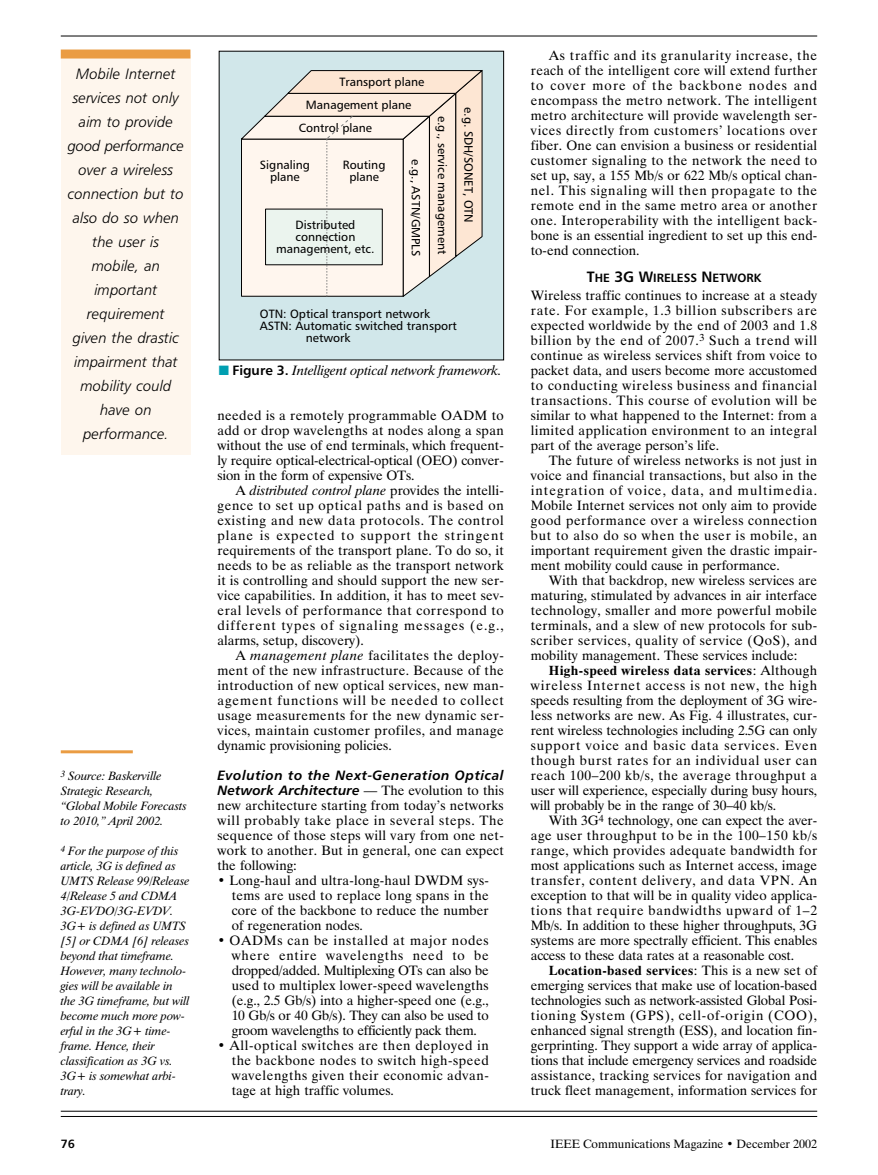
<style>
.page{position:relative;width:878px;height:1175px;background:#fff}
.page>*{position:absolute;margin:0;border:0;box-sizing:border-box;transform-origin:0 0}
.t1{font:15px/24px "Humanist 777 BT Light Italic B";color:#000;text-align:center}
.t2{font:13.5px/15px "Dutch 801 BT";color:#000;text-align:justify}
.t3{font:13.5px/15px "Humanist 777 BT Bold Italic B";letter-spacing:.035em;color:#000}
.t4{font:italic 13.5px "Dutch 801 BT";color:#000}
.t5{font:italic 12px/15px "Dutch 801 BT";color:#000}
.t6{font:12px/12px "Humanist 777 BT Roman B";color:#000;text-align:center}
.t7{font:12px "Dutch 801 BT";color:#000}
.t8{font:12px "Humanist 777 BT Bold B";color:#000}
.s1{color:#009fb1}
.s2{font-family:"Humanist 777 BT Bold B";font-style:normal}
.s3{font-style:italic}
.s4{font-family:"Dutch 801 BT"}
.s5{font-size:15px}
.s6{font-weight:700}
</style>
<div class="page">
<hr style="left:61px;top:36px;width:756px;height:1px;background:#000">
<hr style="left:61px;top:1116px;width:756px;height:1px;background:#000">
<hr style="left:61px;top:1110px;width:756px;height:1px;background:#000">
<div style="left:219px;top:51px;width:284px;height:309px;background:#d1e7ea"></div>
<svg style="left:241px;top:70px;width:242px;height:227px;background:#ece5dc"></svg>
<hr style="left:61px;top:750px;width:72px;height:3px;background:#ea9c43">
<div style="left:61px;top:62px;width:129px;height:392px;background:#fef6ed"></div>
<svg style="left:61px;top:58px;width:129px;height:4px"></svg>
<div style="left:61px;top:50px;width:129px;height:8px;background:#ea9c43"></div>
<p class="t1" style="left:68px;top:64px;width:117px">Mobile Internet services not only aim to provide good performance over a wireless connection but to also do so when the user is mobile, an important requirement<br>given the drastic impairment that mobility could have on performance.</p>
<p class="t5" style="left:61px;top:770px;width:128px"><sup>3</sup> Source: Baskerville<br>Strategic Research, “Global Mobile Forecasts to 2010,” April 2002.</p>
<p class="t5" style="left:61px;top:845px;width:130px"><sup>4</sup> For the purpose of this article, 3G is defined as<br>UMTS Release 99/Release<br>4/Release 5 and CDMA<br>3G-EVDO/3G-EVDV.<br>3G+ is defined as UMTS [5] or CDMA [6] releases beyond that timeframe.<br>However, many technolo&shy;gies will be available in the 3G timeframe, but will become much more pow&shy;erful in the 3G+ time&shy;frame. Hence, their classification as 3G vs.<br>3G+ is somewhat arbi&shy;trary.</p>
<p class="t6" style="left:339px;top:77px;width:86px">Transport plane</p>
<p class="t6" style="left:306px;top:100px;width:107px">Management plane</p>
<p class="t6" style="left:299px;top:123px;width:75px">Control plane</p>
<p class="t6" style="left:260px;top:160px;width:51px">Signaling plane</p>
<p class="t6" style="left:276px;top:220px;width:100px">Distributed connection management, etc.</p>
<p class="t6" style="left:343px;top:160px;width:44px">Routing plane</p>
<p class="t6" style="left:421px;top:159px;width:98px;rotate:90deg">e.g., ASTN/GMPLS</p>
<p class="t6" style="left:447px;top:116px;width:140px;rotate:90deg">e.g., service management</p>
<p class="t6" style="left:473px;top:107px;width:117px;rotate:90deg">e.g. SDH/SONET, OTN</p>
<p class="t6" style="left:260px;top:309px;width:172px">OTN: Optical transport network</p>
<p class="t6" style="left:260px;top:321px;width:198px">ASTN: Automatic switched transport</p>
<p class="t6" style="left:306px;top:333px;width:46px">network</p>
<p class="t4" style="left:219px;top:365px;width:284px"><span class="s1">■</span> <span class="s2">Figure 3.</span> Intelligent optical network framework.</p>
<p class="t2" style="left:217px;top:409px;width:288px">needed is a remotely programmable OADM to add or drop wavelengths at nodes along a span without the use of end terminals, which frequent&shy;ly require optical-electrical-optical (OEO) conver&shy;sion in the form of expensive OTs.</p>
<p class="t2" style="left:217px;top:484px;width:288px;text-indent:18px">A <span class="s3">distributed control plane</span> provides the intelli&shy;gence to set up optical paths and is based on existing and new data protocols. The control plane is expected to support the stringent requirements of the transport plane. To do so, it needs to be as reliable as the transport network it is controlling and should support the new ser&shy;vice capabilities. In addition, it has to meet sev&shy;eral levels of performance that correspond to different types of signaling messages (e.g., alarms, setup, discovery).</p>
<p class="t2" style="left:217px;top:649px;width:288px;text-indent:18px">A <span class="s3">management plane</span> facilitates the deploy&shy;ment of the new infrastructure. Because of the introduction of new optical services, new man&shy;agement functions will be needed to collect usage measurements for the new dynamic ser&shy;vices, maintain customer profiles, and manage dynamic provisioning policies.</p>
<p class="t3" style="left:217px;top:769px;width:288px">Evolution to the Next-Generation Optical<br>Network Architecture <span class="s4">— The evolution to this</span></p>
<p class="t2" style="left:217px;top:799px;width:288px">new architecture starting from today’s networks will probably take place in several steps. The sequence of those steps will vary from one net&shy;work to another. But in general, one can expect the following:</p>
<p class="t2" style="left:232px;top:874px;width:258px;text-indent:-14px">• Long-haul and ultra-long-haul DWDM sys&shy;tems are used to replace long spans in the core of the backbone to reduce the number of regeneration nodes.</p>
<p class="t2" style="left:232px;top:934px;width:258px;text-indent:-14px">• OADMs can be installed at major nodes where entire wavelengths need to be dropped/added. Multiplexing OTs can also be used to multiplex lower-speed wavelengths (e.g., 2.5 Gb/s) into a higher-speed one (e.g., 10 Gb/s or 40 Gb/s). They can also be used to groom wavelengths to efficiently pack them.</p>
<p class="t2" style="left:232px;top:1039px;width:258px;text-indent:-14px">• All-optical switches are then deployed in the backbone nodes to switch high-speed wavelengths given their economic advan&shy;tage at high traffic volumes.</p>
<p class="t2" style="left:531px;top:49px;width:288px;text-indent:18px">As traffic and its granularity increase, the reach of the intelligent core will extend further to cover more of the backbone nodes and encompass the metro network. The intelligent metro architecture will provide wavelength ser&shy;vices directly from customers’ locations over fiber. One can envision a business or residential customer signaling to the network the need to set up, say, a 155 Mb/s or 622 Mb/s optical chan&shy;nel. This signaling will then propagate to the remote end in the same metro area or another one. Interoperability with the intelligent back&shy;bone is an essential ingredient to set up this end&shy;to-end connection.</p>
<p class="t8" style="left:586px;top:273px;width:176px"><span class="s5">T</span>HE <span class="s5">3G W</span>IRELESS <span class="s5">N</span>ETWORK</p>
<p class="t2" style="left:531px;top:289px;width:288px">Wireless traffic continues to increase at a steady rate. For example, 1.3 billion subscribers are expected worldwide by the end of 2003 and 1.8 billion by the end of 2007.<sup>3</sup> Such a trend will continue as wireless services shift from voice to packet data, and users become more accustomed to conducting wireless business and financial transactions. This course of evolution will be similar to what happened to the Internet: from a limited application environment to an integral part of the average person’s life.</p>
<p class="t2" style="left:531px;top:454px;width:288px;text-indent:18px">The future of wireless networks is not just in voice and financial transactions, but also in the integration of voice, data, and multimedia.<br>Mobile Internet services not only aim to provide good performance over a wireless connection but to also do so when the user is mobile, an important requirement given the drastic impair&shy;ment mobility could cause in performance.</p>
<p class="t2" style="left:531px;top:574px;width:288px;text-indent:18px">With that backdrop, new wireless services are maturing, stimulated by advances in air interface technology, smaller and more powerful mobile terminals, and a slew of new protocols for sub&shy;scriber services, quality of service (QoS), and mobility management. These services include:</p>
<p class="t2" style="left:531px;top:664px;width:288px;text-indent:18px"><span class="s6">High-speed wireless data services</span>: Although wireless Internet access is not new, the high speeds resulting from the deployment of 3G wire&shy;less networks are new. As Fig. 4 illustrates, cur&shy;rent wireless technologies including 2.5G can only support voice and basic data services. Even though burst rates for an individual user can reach 100–200 kb/s, the average throughput a user will experience, especially during busy hours, will probably be in the range of 30–40 kb/s.</p>
<p class="t2" style="left:531px;top:814px;width:288px;text-indent:18px">With 3G<sup>4</sup> technology, one can expect the aver&shy;age user throughput to be in the 100–150 kb/s range, which provides adequate bandwidth for most applications such as Internet access, image transfer, content delivery, and data VPN. An exception to that will be in quality video applica&shy;tions that require bandwidths upward of 1–2<br>Mb/s. In addition to these higher throughputs, 3G systems are more spectrally efficient. This enables access to these data rates at a reasonable cost.</p>
<p class="t2" style="left:531px;top:964px;width:288px;text-indent:18px"><span class="s6">Location-based services</span>: This is a new set of emerging services that make use of location-based technologies such as network-assisted Global Posi&shy;tioning System (GPS), cell-of-origin (COO), enhanced signal strength (ESS), and location fin&shy;gerprinting. They support a wide array of applica&shy;tions that include emergency services and roadside assistance, tracking services for navigation and truck fleet management, information services for</p>
<p class="t8" style="left:61px;top:1139px;width:16px">76</p>
<p class="t7" style="left:550px;top:1139px;width:268px">IEEE Communications Magazine • December 2002</p>
</div>
